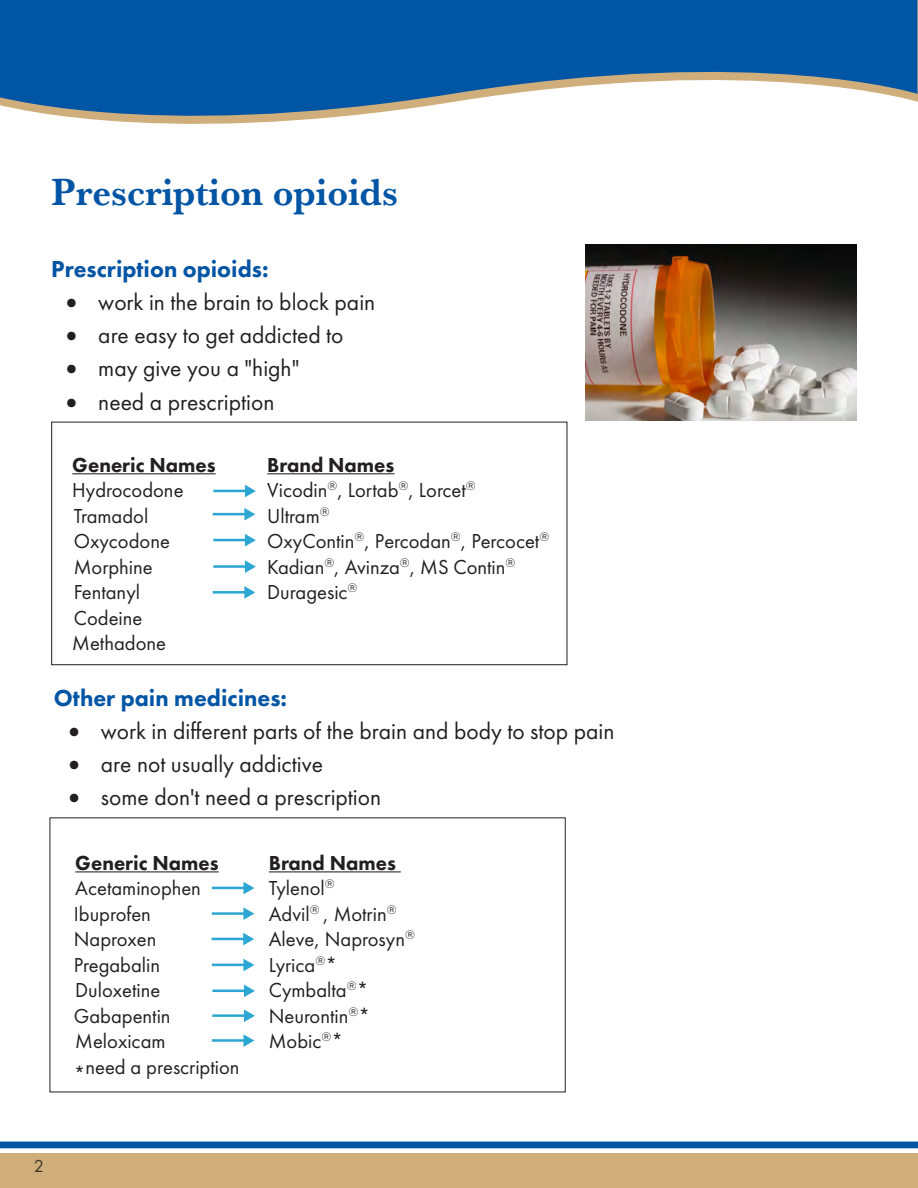
<style>
.page{position:relative;width:918px;height:1188px;background:#fff}
.page>*{position:absolute;margin:0;border:0;box-sizing:border-box;transform-origin:0 0}
.t1{font:700 39px "Baskerville URW";color:#0054a4}
.t2{font:24px "Futura PT";color:#231f20}
.t3{font:800 24px "Futura PT";color:#0054a4}
.t4{font:800 24px "Futura PT";color:#0155a5}
.t5{font:21px/25.5px "Futura PT";color:#231f20}
.t6{font:800 21px "Futura PT";color:#231f20}
.t7{font:18px "Futura PT";color:#000}
.s1{color:#0155a5}
</style>
<div class="page">
<div style="left:0;top:1142px;width:918px;height:6px;background:#0155a5"></div>
<div style="left:0;top:1153px;width:918px;height:35px;background:#cfae7b"></div>
<svg style="left:0;top:0;width:917px;height:124px;fill:#0155a5"></svg>
<img style="left:586px;top:244px;width:271px;height:177px">
<div style="left:51px;top:422px;width:516px;height:243px;border:1px solid #231f20"></div>
<svg style="left:243px;top:882px;width:11px;height:12px"></svg>
<hr style="left:212px;top:887px;width:33px;height:2px;background:#2ca7d4">
<svg style="left:243px;top:907px;width:11px;height:13px"></svg>
<hr style="left:212px;top:912px;width:33px;height:3px;background:#2ca7d4">
<svg style="left:243px;top:933px;width:11px;height:12px"></svg>
<hr style="left:212px;top:938px;width:33px;height:2px;background:#2ca7d4">
<svg style="left:243px;top:959px;width:11px;height:12px"></svg>
<hr style="left:212px;top:964px;width:33px;height:2px;background:#2ca7d4">
<svg style="left:244px;top:985px;width:11px;height:12px"></svg>
<hr style="left:212px;top:990px;width:34px;height:2px;background:#2ca7d4">
<svg style="left:244px;top:1009px;width:11px;height:13px"></svg>
<hr style="left:212px;top:1014px;width:34px;height:3px;background:#2ca7d4">
<svg style="left:243px;top:1034px;width:11px;height:13px"></svg>
<hr style="left:212px;top:1039px;width:33px;height:3px;background:#2ca7d4">
<svg style="left:245px;top:485px;width:11px;height:12px"></svg>
<hr style="left:213px;top:490px;width:34px;height:2px;background:#2ca7d4">
<svg style="left:244px;top:508px;width:11px;height:13px"></svg>
<hr style="left:213px;top:513px;width:33px;height:2px;background:#2ca7d4">
<svg style="left:245px;top:534px;width:11px;height:12px"></svg>
<hr style="left:213px;top:539px;width:34px;height:2px;background:#2ca7d4">
<svg style="left:245px;top:560px;width:11px;height:13px"></svg>
<hr style="left:213px;top:565px;width:34px;height:3px;background:#2ca7d4">
<svg style="left:244px;top:586px;width:11px;height:13px"></svg>
<hr style="left:213px;top:591px;width:33px;height:3px;background:#2ca7d4">
<hr style="left:75px;top:871px;width:144px;height:1px;background:#231f20">
<hr style="left:269px;top:871px;width:132px;height:1px;background:#231f20">
<hr style="left:72px;top:473px;width:144px;height:1px;background:#231f20">
<hr style="left:267px;top:473px;width:128px;height:1px;background:#231f20">
<h1 class="t1" style="left:51px;top:164px;width:348px">Prescription <span class="s1">opioids</span></h1>
<p class="t3" style="left:51px;top:254px;width:219px">Prescription opioids:</p>
<p class="t2" style="left:66px;top:288px;width:310px">• work in the brain to block pain</p>
<p class="t2" style="left:66px;top:321px;width:279px">• are easy to get addicted to</p>
<p class="t2" style="left:66px;top:354px;width:235px">• may give you a "high"</p>
<p class="t2" style="left:66px;top:387px;width:210px">• need a prescription</p>
<p class="t6" style="left:72px;top:452px;width:145px">Generic Names</p>
<p class="t6" style="left:267px;top:452px;width:129px">Brand Names</p>
<p class="t5" style="left:72px;top:477px;width:113px">Hydrocodone</p>
<p class="t5" style="left:267px;top:477px;width:210px">Vicodin<sup>®</sup>, Lortab<sup>®</sup>, Lorcet<sup>®</sup></p>
<p class="t5" style="left:74px;top:503px;width:76px">Tramadol</p>
<p class="t5" style="left:267px;top:503px;width:64px">Ultram<sup>®</sup></p>
<p class="t5" style="left:74px;top:528px;width:98px">Oxycodone</p>
<p class="t5" style="left:267px;top:528px;width:284px">OxyContin<sup>®</sup>, Percodan<sup>®</sup>, Percocet<sup>®</sup></p>
<p class="t5" style="left:74px;top:554px;width:80px">Morphine</p>
<p class="t5" style="left:267px;top:554px;width:250px">Kadian<sup>®</sup>, Avinza<sup>®</sup>, MS Contin<sup>®</sup></p>
<p class="t5" style="left:74px;top:579px;width:68px">Fentanyl</p>
<p class="t5" style="left:267px;top:579px;width:92px">Duragesic<sup>®</sup></p>
<p class="t5" style="left:72px;top:605px;width:95px">Codeine<br>Methadone</p>
<p class="t4" style="left:54px;top:682px;width:235px">Other pain medicines:</p>
<p class="t2" style="left:69px;top:717px;width:547px">• work in different parts of the brain and body to stop pain</p>
<p class="t2" style="left:69px;top:750px;width:256px">• are not usually addictive</p>
<p class="t2" style="left:69px;top:783px;width:314px">• some don't need a prescription</p>
<p class="t6" style="left:75px;top:850px;width:145px">Generic Names</p>
<p class="t6" style="left:269px;top:850px;width:129px">Brand Names</p>
<p class="t5" style="left:75px;top:875px;width:127px">Acetaminophen</p>
<p class="t5" style="left:269px;top:875px;width:67px">Tylenol<sup>®</sup></p>
<p class="t5" style="left:74px;top:901px;width:79px">Ibuprofen</p>
<p class="t5" style="left:269px;top:901px;width:129px">Advil<sup>®</sup> , Motrin<sup>®</sup></p>
<p class="t5" style="left:74px;top:926px;width:84px">Naproxen</p>
<p class="t5" style="left:269px;top:926px;width:148px">Aleve, Naprosyn<sup>®</sup></p>
<p class="t5" style="left:74px;top:952px;width:88px">Pregabalin</p>
<p class="t5" style="left:269px;top:952px;width:70px">Lyrica<sup>®</sup>*</p>
<p class="t5" style="left:75px;top:977px;width:87px">Duloxetine</p>
<p class="t5" style="left:269px;top:977px;width:101px">Cymbalta<sup>®</sup>*</p>
<p class="t5" style="left:74px;top:1003px;width:98px">Gabapentin</p>
<p class="t5" style="left:269px;top:1003px;width:103px">Neurontin<sup>®</sup>*</p>
<p class="t5" style="left:75px;top:1028px;width:92px">Meloxicam</p>
<p class="t5" style="left:269px;top:1028px;width:76px">Mobic<sup>®</sup>*</p>
<p class="t5" style="left:74px;top:1054px;width:167px">*need a prescription</p>
<p class="t7" style="left:34px;top:1155px;width:12px">2</p>
</div>
